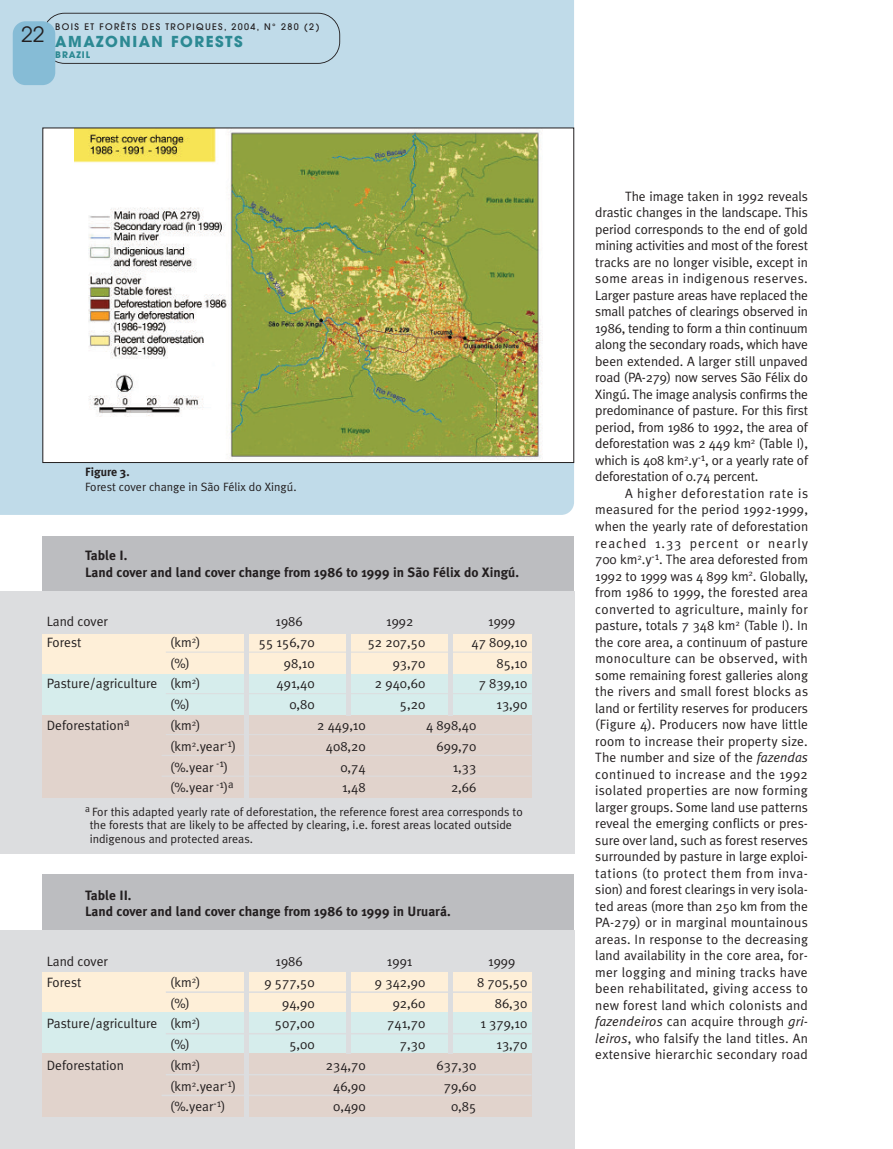
<style>
.page{position:relative;width:893px;height:1149px;background:#fff}
.page>*{position:absolute;margin:0;border:0;box-sizing:border-box;transform-origin:0 0}
.t1{font:21px "Avant Garde";color:#231f20}
.t2{font:700 15px "Avant Garde";letter-spacing:.1em;color:#2c8993}
.t3{font:13.5px/16.5px "Meta Plus Normal";color:#231f20;text-align:justify}
.t4{font:700 13.5px/16.5px "Meta Plus";color:#231f20}
.t5{font:12px/13.5px "Meta Plus Normal";color:#231f20}
.t6{font:700 12px "Meta Plus";color:#231f20}
.t7{font:500 9px "Avant Garde";letter-spacing:.15em;color:#231f20}
.t8{font:700 9px "Avant Garde";letter-spacing:.1em;color:#2c8993}
.s1{font-style:italic}
</style>
<div class="page">
<div style="left:0;top:0;width:574px;height:514px;background:#c0dbe9"></div>
<div style="left:43px;top:13px;width:297px;height:51px;background:#c0dbe9"></div>
<div style="left:13px;top:21px;width:42px;height:64px;background:#86bcd6;border-radius:13px"></div>
<div style="left:43px;top:128px;width:531px;height:334px;background:#fff"></div>
<img style="left:74px;top:130px;width:468px;height:330px">
<div style="left:43px;top:536px;width:531px;height:210px;background:#bcbdc0"></div>
<div style="left:0;top:591px;width:574px;height:262px;background:#dcdddf"></div>
<div style="left:43px;top:634px;width:488px;height:42px;background:#feefd8"></div>
<div style="left:43px;top:674px;width:488px;height:59px;background:#d6edec"></div>
<div style="left:43px;top:715px;width:488px;height:83px;background:#e1d3cc"></div>
<hr style="left:449px;top:623px;width:4px;height:92px;background:#dcdddf">
<hr style="left:347px;top:623px;width:4px;height:92px;background:#dcdddf">
<div style="left:244px;top:623px;width:5px;height:177px;background:#dcdddf"></div>
<hr style="left:166px;top:651px;width:365px;height:1px;background:#dcdddf">
<hr style="left:166px;top:693px;width:365px;height:1px;background:#dcdddf">
<hr style="left:166px;top:734px;width:365px;height:1px;background:#dcdddf">
<hr style="left:162px;top:754px;width:369px;height:1px;background:#dcdddf">
<hr style="left:162px;top:775px;width:369px;height:1px;background:#dcdddf">
<div style="left:43px;top:874px;width:531px;height:210px;background:#bcbdc0"></div>
<div style="left:0;top:929px;width:574px;height:219px;background:#dcdddf"></div>
<div style="left:43px;top:972px;width:488px;height:41px;background:#feefd8"></div>
<div style="left:43px;top:1012px;width:488px;height:59px;background:#d6edec"></div>
<div style="left:43px;top:1053px;width:488px;height:63px;background:#e1d3cc"></div>
<hr style="left:449px;top:961px;width:4px;height:92px;background:#dcdddf">
<hr style="left:347px;top:961px;width:4px;height:92px;background:#dcdddf">
<div style="left:244px;top:961px;width:5px;height:177px;background:#dcdddf"></div>
<hr style="left:166px;top:991px;width:365px;height:1px;background:#dcdddf">
<hr style="left:166px;top:1032px;width:365px;height:2px;background:#dcdddf">
<hr style="left:166px;top:1073px;width:365px;height:1px;background:#dcdddf">
<hr style="left:162px;top:1094px;width:369px;height:1px;background:#dcdddf">
<h1 class="t1" style="left:21px;top:26px;width:25px">22</h1>
<p class="t7" style="left:55px;top:23px;width:266px">BOIS ET FORÊTS DES TROPIQUES, 2004, N° 280 (2)</p>
<p class="t8" style="left:55px;top:51px;width:36px">BRAZIL</p>
<p class="t2" style="left:55px;top:36px;width:189px">AMAZONIAN FORESTS</p>
<p class="t6" style="left:85px;top:465px;width:46px">Figure 3.</p>
<p class="t5" style="left:85px;top:480px;width:213px">Forest cover change in São Félix do Xingú.</p>
<p class="t4" style="left:85px;top:547px;width:435px">Table I.<br>Land cover and land cover change from 1986 to 1999 in São Félix do Xingú.</p>
<p class="t3" style="left:47px;top:613px;width:63px">Land cover</p>
<p class="t3" style="left:276px;top:613px;width:29px">1986</p>
<p class="t3" style="left:386px;top:613px;width:29px">1992</p>
<p class="t3" style="left:488px;top:613px;width:29px">1999</p>
<p class="t3" style="left:47px;top:633px;width:36px">Forest</p>
<p class="t3" style="left:170px;top:633px;width:32px">(km<sup>2</sup>)</p>
<p class="t3" style="left:259px;top:633px;width:57px">55 156,70</p>
<p class="t3" style="left:368px;top:633px;width:59px">52 207,50</p>
<p class="t3" style="left:471px;top:633px;width:57px">47 809,10</p>
<p class="t3" style="left:170px;top:654px;width:21px">(%)</p>
<p class="t3" style="left:284px;top:654px;width:32px">98,10</p>
<p class="t3" style="left:393px;top:654px;width:34px">93,70</p>
<p class="t3" style="left:496px;top:654px;width:32px">85,10</p>
<p class="t3" style="left:47px;top:675px;width:155px">Pasture/agriculture (km<sup>2</sup>)</p>
<p class="t3" style="left:277px;top:675px;width:40px">491,40</p>
<p class="t3" style="left:375px;top:675px;width:52px">2 940,60</p>
<p class="t3" style="left:479px;top:675px;width:50px">7 839,10</p>
<p class="t3" style="left:170px;top:696px;width:21px">(%)</p>
<p class="t3" style="left:289px;top:696px;width:27px">0,80</p>
<p class="t3" style="left:400px;top:696px;width:27px">5,20</p>
<p class="t3" style="left:496px;top:696px;width:32px">13,90</p>
<p class="t3" style="left:47px;top:716px;width:84px">Deforestation<sup>a</sup></p>
<p class="t3" style="left:170px;top:716px;width:32px">(km<sup>2</sup>)</p>
<p class="t3" style="left:317px;top:716px;width:50px">2 449,10</p>
<p class="t3" style="left:426px;top:716px;width:52px">4 898,40</p>
<p class="t3" style="left:170px;top:737px;width:68px">(km<sup>2</sup>.year<sup>-1</sup>)</p>
<p class="t3" style="left:326px;top:737px;width:41px">408,20</p>
<p class="t3" style="left:437px;top:737px;width:41px">699,70</p>
<p class="t3" style="left:170px;top:758px;width:60px">(%.year <sup>-1</sup>)</p>
<p class="t3" style="left:340px;top:758px;width:27px">0,74</p>
<p class="t3" style="left:453px;top:758px;width:25px">1,33</p>
<p class="t3" style="left:170px;top:779px;width:65px">(%.year <sup>-1</sup>)<sup>a</sup></p>
<p class="t3" style="left:342px;top:779px;width:25px">1,48</p>
<p class="t3" style="left:451px;top:779px;width:27px">2,66</p>
<p class="t5" style="left:90px;top:804px;width:435px;text-indent:-5px"><sup>a</sup> For this adapted yearly rate of deforestation, the reference forest area corresponds to the forests that are likely to be affected by clearing, i.e. forest areas located outside indigenous and protected areas.</p>
<p class="t4" style="left:85px;top:886px;width:367px">Table II.<br>Land cover and land cover change from 1986 to 1999 in Uruará.</p>
<p class="t3" style="left:47px;top:952px;width:63px">Land cover</p>
<p class="t3" style="left:276px;top:952px;width:29px">1986</p>
<p class="t3" style="left:387px;top:952px;width:27px">1991</p>
<p class="t3" style="left:488px;top:952px;width:29px">1999</p>
<p class="t3" style="left:47px;top:973px;width:36px">Forest</p>
<p class="t3" style="left:170px;top:973px;width:32px">(km<sup>2</sup>)</p>
<p class="t3" style="left:264px;top:973px;width:52px">9 577,50</p>
<p class="t3" style="left:375px;top:973px;width:52px">9 342,90</p>
<p class="t3" style="left:477px;top:973px;width:52px">8 705,50</p>
<p class="t3" style="left:170px;top:994px;width:21px">(%)</p>
<p class="t3" style="left:282px;top:994px;width:34px">94,90</p>
<p class="t3" style="left:393px;top:994px;width:34px">92,60</p>
<p class="t3" style="left:495px;top:994px;width:34px">86,30</p>
<p class="t3" style="left:47px;top:1015px;width:155px">Pasture/agriculture (km<sup>2</sup>)</p>
<p class="t3" style="left:275px;top:1015px;width:41px">507,00</p>
<p class="t3" style="left:387px;top:1015px;width:40px">741,70</p>
<p class="t3" style="left:480px;top:1015px;width:48px">1 379,10</p>
<p class="t3" style="left:170px;top:1035px;width:21px">(%)</p>
<p class="t3" style="left:289px;top:1035px;width:27px">5,00</p>
<p class="t3" style="left:400px;top:1035px;width:27px">7,30</p>
<p class="t3" style="left:496px;top:1035px;width:32px">13,70</p>
<p class="t3" style="left:47px;top:1056px;width:79px">Deforestation</p>
<p class="t3" style="left:170px;top:1056px;width:32px">(km<sup>2</sup>)</p>
<p class="t3" style="left:326px;top:1056px;width:41px">234,70</p>
<p class="t3" style="left:437px;top:1056px;width:41px">637,30</p>
<p class="t3" style="left:170px;top:1077px;width:68px">(km<sup>2</sup>.year<sup>-1</sup>)</p>
<p class="t3" style="left:333px;top:1077px;width:34px">46,90</p>
<p class="t3" style="left:444px;top:1077px;width:34px">79,60</p>
<p class="t3" style="left:170px;top:1098px;width:57px">(%.year<sup>-1</sup>)</p>
<p class="t3" style="left:333px;top:1098px;width:34px">0,490</p>
<p class="t3" style="left:451px;top:1098px;width:27px">0,85</p>
<p class="t3" style="left:595px;top:188px;width:214px;text-indent:30px">The image taken in 1992 reveals drastic changes in the landscape. This period corresponds to the end of gold mining activities and most of the forest tracks are no longer visible, except in some areas in indigenous reserves.<br>Larger pasture areas have replaced the small patches of clearings observed in 1986, tending to form a thin continuum along the secondary roads, which have been extended. A larger still unpaved road (PA-279) now serves São Félix do Xingú. The image analysis confirms the predominance of pasture. For this first period, from 1986 to 1992, the area of deforestation was 2 449 km<sup>2</sup> (Table I), which is 408 km<sup>2</sup>.y<sup>-1</sup>, or a yearly rate of deforestation of 0.74 percent.</p>
<p class="t3" style="left:595px;top:485px;width:214px;text-indent:30px">A higher deforestation rate is measured for the period 1992-1999, when the yearly rate of deforestation reached 1.33 percent or nearly 700 km<sup>2</sup>.y<sup>-1</sup>. The area deforested from 1992 to 1999 was 4 899 km<sup>2</sup>. Globally, from 1986 to 1999, the forested area converted to agriculture, mainly for pasture, totals 7 348 km<sup>2</sup> (Table I). In the core area, a continuum of pasture monoculture can be observed, with some remaining forest galleries along the rivers and small forest blocks as land or fertility reserves for producers (Figure 4). Producers now have little room to increase their property size.<br>The number and size of the <span class="s1">fazendas </span>continued to increase and the 1992 isolated properties are now forming larger groups. Some land use patterns reveal the emerging conflicts or pres&shy;sure over land, such as forest reserves surrounded by pasture in large exploi&shy;tations (to protect them from inva&shy;sion) and forest clearings in very isola&shy;ted areas (more than 250 km from the PA-279) or in marginal mountainous areas. In response to the decreasing land availability in the core area, for&shy;mer logging and mining tracks have been rehabilitated, giving access to new forest land which colonists and <span class="s1">fazendeiros</span> can acquire through <span class="s1">gri&shy;leiros</span>, who falsify the land titles. An extensive hierarchic secondary road</p>
</div>
